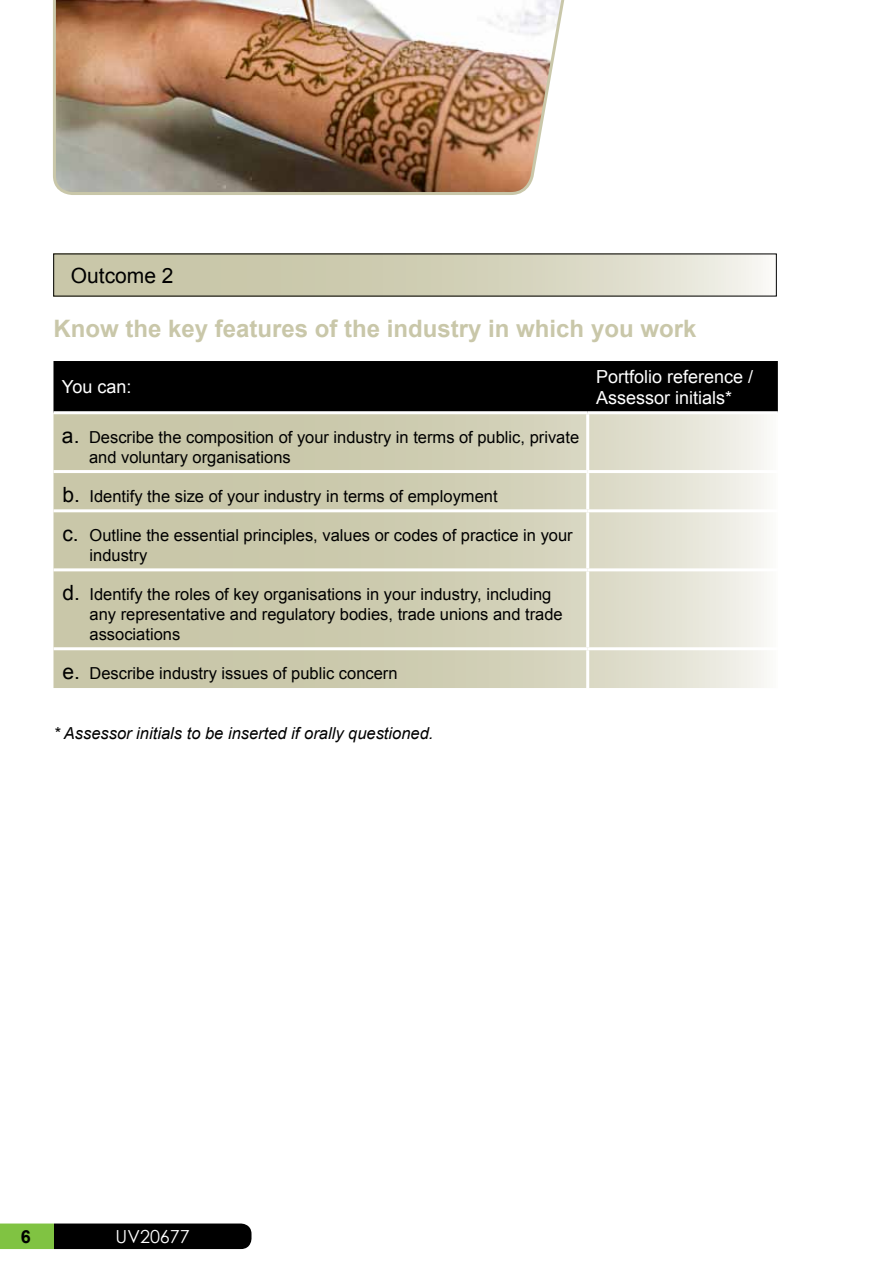
<style>
.page{position:relative;width:893px;height:1263px;background:#fff}
.page>*{position:absolute;margin:0;border:0;box-sizing:border-box;transform-origin:0 0}
.t1{font:700 24px "Arial";color:#c9c7a9}
.t2{font:21px "Arial";color:#000}
.t3{font:18px/21.6px "Arial";color:#fff}
.t4{font:18px "Century Gothic";color:#fff}
.t5{font:700 18px "Arial";color:#000}
.t6{font:16.5px/19.8px "Arial";color:#000}
.t7{font:italic 16.5px "Arial";color:#000}
.s1{font-size:21px}
</style>
<div class="page">
<svg style="left:55px;top:256px;width:708px;height:38px;background:#d3d2ba"></svg>
<div style="left:53px;top:361px;width:725px;height:50px;background:#000"></div>
<svg style="left:53px;top:414px;width:714px;height:274px;background:#d3d1b9"></svg>
<hr style="left:586px;top:414px;width:3px;height:56px;background:#fff">
<hr style="left:588px;top:470px;width:190px;height:3px;background:#fff">
<hr style="left:586px;top:473px;width:3px;height:36px;background:#fff">
<hr style="left:588px;top:509px;width:190px;height:3px;background:#fff">
<hr style="left:586px;top:512px;width:3px;height:56px;background:#fff">
<hr style="left:53px;top:568px;width:535px;height:3px;background:#fff">
<hr style="left:588px;top:568px;width:190px;height:3px;background:#fff">
<hr style="left:586px;top:571px;width:3px;height:76px;background:#fff">
<hr style="left:53px;top:647px;width:535px;height:3px;background:#fff">
<hr style="left:588px;top:647px;width:190px;height:3px;background:#fff">
<hr style="left:586px;top:650px;width:3px;height:38px;background:#fff">
<hr style="left:53px;top:470px;width:535px;height:3px;background:#fff">
<hr style="left:53px;top:509px;width:535px;height:3px;background:#fff">
<img style="left:53px;top:0;width:512px;height:195px">
<svg style="left:0;top:1223px;width:251px;height:26px;background:#212f14"></svg>
<p class="t2" style="left:71px;top:261px;width:104px">Outcome 2</p>
<h1 class="t1" style="left:53px;top:313px;width:644px">Know the key features of the industry in which you work</h1>
<p class="t3" style="left:62px;top:376px;width:71px">You can:</p>
<p class="t3" style="left:596px;top:366px;width:159px">Portfolio reference /<br>Assessor initials*</p>
<p class="t6" style="left:89px;top:428px;width:492px;text-indent:-27px"><span class="s1">a.</span> Describe the composition of your industry in terms of public, private and voluntary organisations</p>
<p class="t6" style="left:62px;top:486px;width:437px"><span class="s1">b.</span> Identify the size of your industry in terms of employment</p>
<p class="t6" style="left:89px;top:526px;width:485px;text-indent:-27px"><span class="s1">c.</span> Outline the essential principles, values or codes of practice in your industry</p>
<p class="t6" style="left:89px;top:585px;width:475px;text-indent:-27px"><span class="s1">d.</span> Identify the roles of key organisations in your industry, including any representative and regulatory bodies, trade unions and trade associations</p>
<p class="t6" style="left:62px;top:663px;width:337px"><span class="s1">e.</span> Describe industry issues of public concern</p>
<p class="t7" style="left:53px;top:722px;width:381px">* Assessor initials to be inserted if orally questioned.</p>
<p class="t5" style="left:21px;top:1225px;width:12px">6</p>
<p class="t4" style="left:116px;top:1223px;width:76px">UV20677</p>
</div>
